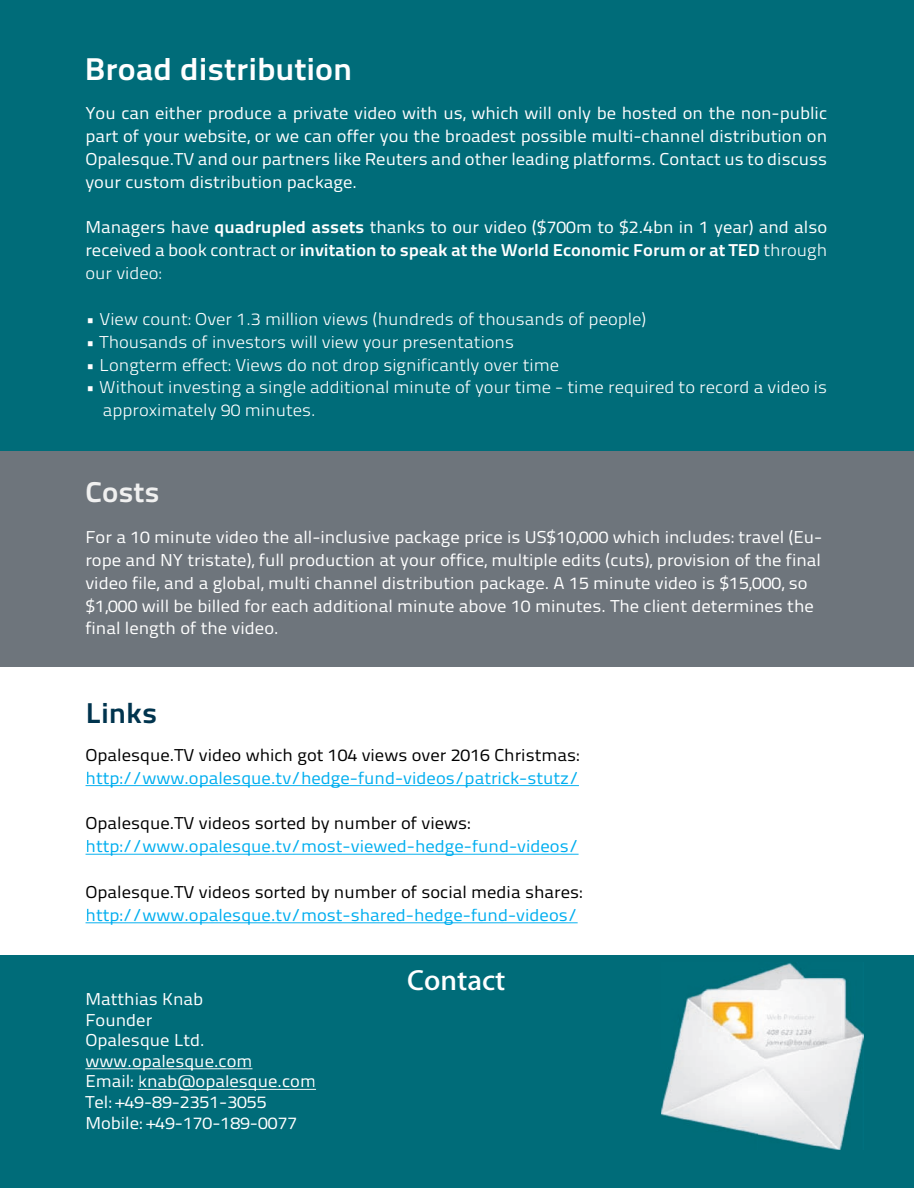
<style>
.page{position:relative;width:914px;height:1188px;background:#fff}
.page>*{position:absolute;margin:0;border:0;box-sizing:border-box;transform-origin:0 0}
.t1{font:31.5px "Titillium Text 25 L 800 wt";color:#fff;scale:1.08 1}
.t2{font:28.65px "Titillium Text 25 L 800 wt";color:#f0f0f0;scale:1.08 1}
.t3{font:28.65px "Titillium Text 25 L 800 wt";color:#00344e;scale:1.08 1}
.t4{font:25.65px "Adobe Heiti Std";color:#fff;scale:1.08 1}
.t5{font:17.1px/22.8px "Titillium Text 25 L 400 wt";color:#fff;scale:1.08 1}
.t6{font:17.1px/22.8px "Titillium Text 25 L 250 wt";color:#fff;scale:1.08 1}
.t7{font:17.1px "Titillium Text 25 L 400 wt";color:#00aeef;scale:1.08 1}
.t8{font:17.1px "Titillium Text 25 L 400 wt";color:#000;scale:1.08 1}
.t9{font:17.1px "Titillium Text 25 L 800 wt";color:#fff;scale:1.08 1}
.s1{font-family:"Titillium Text 25 L 800 wt"}
.s2{font-family:"Titillium Text 25 L 400 wt"}
.s3{font-family:"Titillium Text 25 L 250 wt"}
</style>
<div class="page">
<div style="left:1px;top:955px;width:913px;height:233px;background:#006c79"></div>
<div style="left:1px;top:0;width:913px;height:451px;background:#006c79"></div>
<div style="left:1px;top:451px;width:913px;height:216px;background:#6e757c"></div>
<hr style="left:85px;top:1069px;width:167px;height:1px;background:#fff">
<hr style="left:138px;top:1089px;width:178px;height:1px;background:#fff">
<hr style="left:86px;top:785px;width:493px;height:1px;background:#00aeef">
<hr style="left:86px;top:854px;width:492px;height:1px;background:#00aeef">
<hr style="left:86px;top:923px;width:491px;height:1px;background:#00aeef">
<img style="left:661px;top:963px;width:202px;height:187px">
<h1 class="t1" style="left:85px;top:57px;width:249px">Broad distribution</h1>
<p class="t5" style="left:85px;top:103px;width:688px;text-align:justify">You can either produce a private video with us, which will only be hosted on the non-public part of your website, or we can offer you the broadest possible multi-channel distribution on Opalesque.TV and our partners like Reuters and other leading platforms. Contact us to discuss your custom distribution package.</p>
<p class="t5" style="left:85px;top:218px;width:688px">Managers have <span class="s1">quadrupled assets</span> thanks to our video ($700m to $2.4bn in 1 year) and also</p>
<p class="t9" style="left:85px;top:244px;width:688px"><span class="s2">received a book contract or</span> invitation to speak at the World Economic Forum or at TED <span class="s3">through</span></p>
<p class="t6" style="left:85px;top:263px;width:72px">our video:</p>
<p class="t6" style="left:85px;top:309px;width:521px">• View count: Over 1.3 million views (hundreds of thousands of people)</p>
<p class="t6" style="left:85px;top:332px;width:398px">• Thousands of investors will view your presentations</p>
<p class="t6" style="left:85px;top:355px;width:440px">• Longterm effect: Views do not drop significantly over time</p>
<p class="t6" style="left:103px;top:378px;width:672px;text-indent:-17px">• Without investing a single additional minute of your time - time required to record a video is approximately 90 minutes.</p>
<h2 class="t2" style="left:86px;top:482px;width:70px">Costs</h2>
<p class="t5" style="left:85px;top:527px;width:684px">For a 10 minute video the all-inclusive package price is US$10,000 which includes: travel (Eu&shy;rope and NY tristate), full production at your office, multiple edits (cuts), provision of the final video file, and a global, multi channel distribution package. A 15 minute video is $15,000, so $1,000 will be billed for each additional minute above 10 minutes. The client determines the final length of the video.</p>
<h2 class="t3" style="left:86px;top:703px;width:68px">Links</h2>
<p class="t8" style="left:86px;top:749px;width:459px">Opalesque.TV video which got 104 views over 2016 Christmas:</p>
<p class="t7" style="left:86px;top:771px;width:458px">http://www.opalesque.tv/hedge-fund-videos/patrick-stutz/</p>
<p class="t8" style="left:86px;top:817px;width:358px">Opalesque.TV videos sorted by number of views:</p>
<p class="t7" style="left:86px;top:840px;width:458px">http://www.opalesque.tv/most-viewed-hedge-fund-videos/</p>
<p class="t8" style="left:86px;top:886px;width:462px">Opalesque.TV videos sorted by number of social media shares:</p>
<p class="t7" style="left:86px;top:909px;width:457px">http://www.opalesque.tv/most-shared-hedge-fund-videos/</p>
<p class="t5" style="left:85px;top:990px;width:111px">Matthias Knab</p>
<p class="t5" style="left:85px;top:1011px;width:112px;line-height:20.5px">Founder<br>Opalesque Ltd.</p>
<p class="t5" style="left:85px;top:1051px;width:156px">www.o ales ue.com</p>
<p class="t5" style="left:85px;top:1052px;width:215px;line-height:20.5px;text-indent:99px">q<br>Email: knab o ales ue.com</p>
<p class="t5" style="left:142px;top:1051px;width:11px">p</p>
<p class="t5" style="left:177px;top:1072px;width:37px">@ p</p>
<p class="t5" style="left:85px;top:1073px;width:198px;line-height:20.5px;text-indent:163px">q<br>Tel: +49-89-2351-3055<br>Mobile: +49-170-189-0077</p>
<h3 class="t4" style="left:407px;top:965px;width:93px">Contact</h3>
</div>
